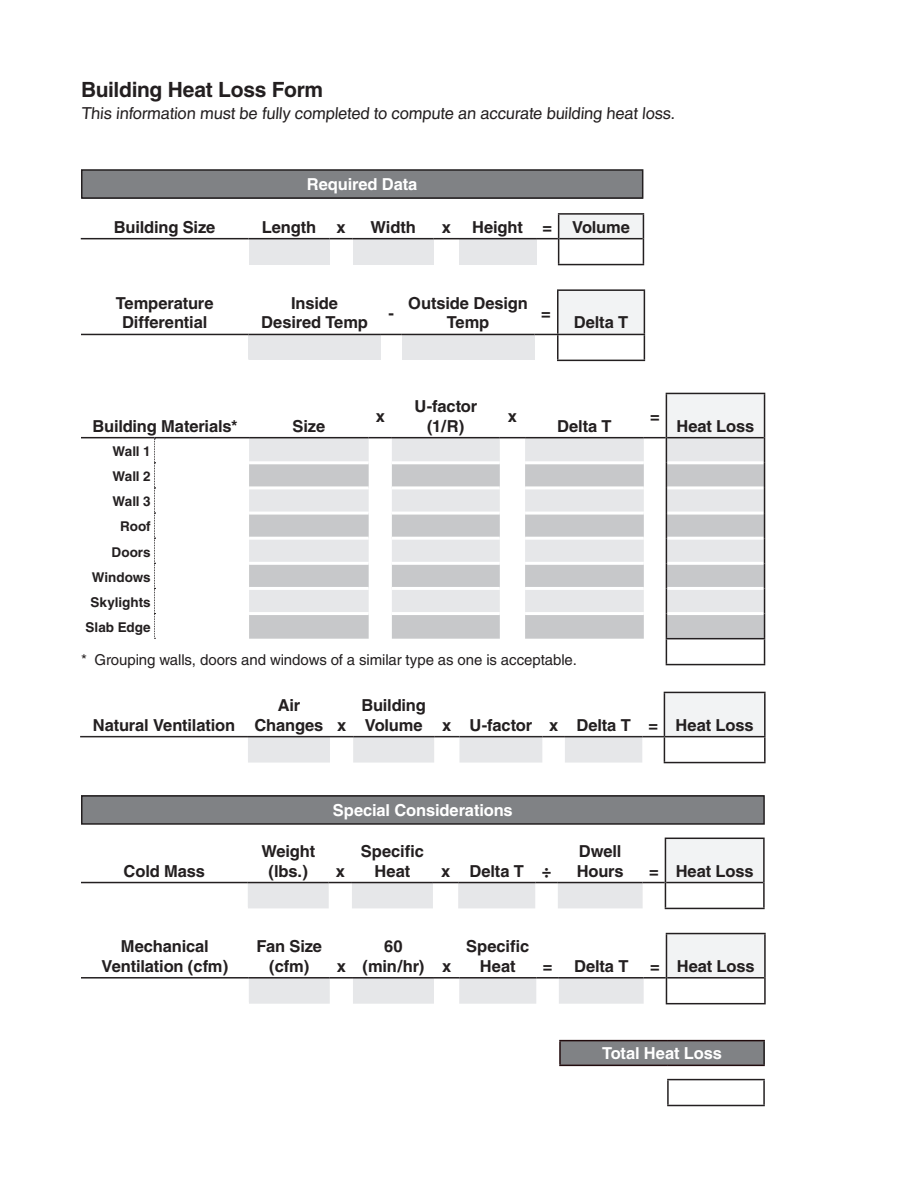
<style>
.page{position:relative;width:918px;height:1188px;background:#fff}
.page>*{position:absolute;margin:0;border:0;box-sizing:border-box;transform-origin:0 0}
.t1{font:700 21px "Helvetica";letter-spacing:-.015em;color:#231f20}
.t2{font:700 16.5px/19.5px "Helvetica";letter-spacing:-.01em;color:#231f20;text-align:center}
.t3{font:16.5px "Helvetica";color:#231f20}
.t4{font:700 16.5px "Helvetica";letter-spacing:-.01em;color:#fff}
.t5{font:15px "Helvetica";letter-spacing:-.005em;color:#231f20}
.t6{font:700 13.5px/25px "Helvetica";color:#231f20;text-align:right}
</style>
<div class="page">
<div style="left:558px;top:290px;width:86px;height:44px;background:#f2f3f4"></div>
<div style="left:248px;top:334px;width:133px;height:26px;background:#e6e7e9"></div>
<div style="left:402px;top:334px;width:132px;height:26px;background:#e6e7e9"></div>
<hr style="left:81px;top:334px;width:167px;height:1px;background:#231f20">
<hr style="left:248px;top:334px;width:133px;height:1px;background:#231f20">
<svg style="left:381px;top:334px;width:21px;height:1px"></svg>
<hr style="left:402px;top:334px;width:132px;height:1px;background:#231f20">
<svg style="left:534px;top:334px;width:23px;height:1px"></svg>
<hr style="left:557px;top:289px;width:88px;height:2px;background:#231f20">
<hr style="left:557px;top:291px;width:2px;height:43px;background:#231f20">
<hr style="left:644px;top:291px;width:1px;height:43px;background:#231f20">
<hr style="left:557px;top:334px;width:88px;height:1px;background:#231f20">
<hr style="left:557px;top:335px;width:2px;height:25px;background:#231f20">
<svg style="left:644px;top:335px;width:1px;height:25px"></svg>
<hr style="left:557px;top:360px;width:88px;height:1px;background:#231f20">
<div style="left:559px;top:214px;width:84px;height:25px;background:#f2f3f4"></div>
<div style="left:249px;top:239px;width:81px;height:26px;background:#e6e7e9"></div>
<div style="left:353px;top:239px;width:81px;height:26px;background:#e6e7e9"></div>
<div style="left:459px;top:239px;width:77px;height:26px;background:#e6e7e9"></div>
<hr style="left:81px;top:238px;width:168px;height:1px;background:#231f20">
<hr style="left:249px;top:238px;width:81px;height:1px;background:#231f20">
<svg style="left:329px;top:237px;width:24px;height:2px"></svg>
<hr style="left:353px;top:238px;width:81px;height:1px;background:#231f20">
<svg style="left:433px;top:237px;width:27px;height:2px"></svg>
<hr style="left:459px;top:238px;width:77px;height:1px;background:#231f20">
<hr style="left:559px;top:238px;width:84px;height:1px;background:#231f20">
<hr style="left:558px;top:213px;width:86px;height:2px;background:#231f20">
<svg style="left:536px;top:214px;width:23px;height:50px"></svg>
<svg style="left:643px;top:215px;width:1px;height:49px"></svg>
<hr style="left:558px;top:264px;width:86px;height:1px;background:#231f20">
<div style="left:666px;top:393px;width:99px;height:45px;background:#f2f3f4"></div>
<div style="left:667px;top:438px;width:97px;height:23px;background:#e6e7e9"></div>
<svg style="left:667px;top:464px;width:97px;height:174px;background:#d3d4d6"></svg>
<hr style="left:667px;top:486px;width:97px;height:3px;background:#fff">
<hr style="left:667px;top:512px;width:97px;height:3px;background:#fff">
<hr style="left:81px;top:437px;width:74px;height:1px;background:#231f20">
<hr style="left:155px;top:437px;width:94px;height:1px;background:#231f20">
<hr style="left:667px;top:587px;width:97px;height:3px;background:#fff">
<hr style="left:667px;top:537px;width:97px;height:3px;background:#fff">
<hr style="left:667px;top:562px;width:97px;height:3px;background:#fff">
<hr style="left:667px;top:612px;width:97px;height:3px;background:#fff">
<hr style="left:666px;top:393px;width:99px;height:1px;background:#231f20">
<hr style="left:764px;top:394px;width:1px;height:44px;background:#231f20">
<hr style="left:667px;top:437px;width:97px;height:1px;background:#231f20">
<svg style="left:154px;top:438px;width:2px;height:201px"></svg>
<hr style="left:666px;top:638px;width:99px;height:1px;background:#231f20">
<svg style="left:249px;top:393px;width:418px;height:271px"></svg>
<svg style="left:764px;top:438px;width:1px;height:226px"></svg>
<hr style="left:666px;top:664px;width:99px;height:1px;background:#231f20">
<div style="left:664px;top:692px;width:101px;height:45px;background:#f2f3f4"></div>
<hr style="left:664px;top:736px;width:102px;height:1px;background:#231f20">
<hr style="left:664px;top:692px;width:102px;height:1px;background:#231f20">
<hr style="left:664px;top:693px;width:1px;height:43px;background:#231f20">
<hr style="left:764px;top:693px;width:2px;height:43px;background:#231f20">
<hr style="left:764px;top:737px;width:2px;height:25px;background:#231f20">
<hr style="left:664px;top:762px;width:102px;height:1px;background:#231f20">
<hr style="left:80px;top:736px;width:168px;height:1px;background:#292627">
<svg style="left:248px;top:736px;width:417px;height:27px"></svg>
<div style="left:665px;top:838px;width:99px;height:45px;background:#f2f3f4"></div>
<hr style="left:81px;top:882px;width:167px;height:1px;background:#231f20">
<hr style="left:666px;top:882px;width:97px;height:1px;background:#231f20">
<hr style="left:665px;top:838px;width:100px;height:1px;background:#231f20">
<hr style="left:665px;top:839px;width:1px;height:44px;background:#231f20">
<hr style="left:763px;top:839px;width:2px;height:44px;background:#231f20">
<svg style="left:248px;top:882px;width:418px;height:26px"></svg>
<hr style="left:763px;top:883px;width:2px;height:25px;background:#231f20">
<hr style="left:665px;top:908px;width:100px;height:1px;background:#231f20">
<div style="left:666px;top:934px;width:99px;height:44px;background:#f2f3f4"></div>
<svg style="left:249px;top:979px;width:395px;height:25px"></svg>
<hr style="left:81px;top:977px;width:168px;height:2px;background:#231f20">
<hr style="left:249px;top:977px;width:81px;height:2px;background:#231f20">
<hr style="left:330px;top:977px;width:23px;height:2px;background:#231f20">
<hr style="left:353px;top:977px;width:81px;height:2px;background:#231f20">
<hr style="left:434px;top:977px;width:25px;height:2px;background:#231f20">
<hr style="left:459px;top:977px;width:77px;height:2px;background:#231f20">
<hr style="left:536px;top:977px;width:23px;height:2px;background:#231f20">
<hr style="left:559px;top:977px;width:85px;height:2px;background:#231f20">
<hr style="left:644px;top:977px;width:22px;height:2px;background:#231f20">
<hr style="left:667px;top:977px;width:97px;height:2px;background:#231f20">
<hr style="left:666px;top:933px;width:100px;height:1px;background:#231f20">
<hr style="left:666px;top:934px;width:1px;height:44px;background:#231f20">
<hr style="left:764px;top:934px;width:2px;height:44px;background:#231f20">
<svg style="left:666px;top:978px;width:1px;height:25px"></svg>
<hr style="left:764px;top:978px;width:2px;height:25px;background:#231f20">
<hr style="left:666px;top:1003px;width:100px;height:1px;background:#231f20">
<div style="left:82px;top:796px;width:682px;height:28px;background:#808285"></div>
<div style="left:81px;top:795px;width:684px;height:30px;border:2px solid #231f20"></div>
<div style="left:560px;top:1041px;width:204px;height:24px;background:#808285"></div>
<hr style="left:559px;top:1040px;width:109px;height:1px;background:#210b0d">
<hr style="left:559px;top:1041px;width:2px;height:24px;background:#210b0d">
<hr style="left:668px;top:1040px;width:97px;height:1px;background:#210b0d">
<hr style="left:559px;top:1065px;width:109px;height:1px;background:#210b0d">
<hr style="left:668px;top:1065px;width:97px;height:1px;background:#210b0d">
<hr style="left:763px;top:1041px;width:2px;height:24px;background:#231f20">
<hr style="left:667px;top:1079px;width:98px;height:1px;background:#231f20">
<hr style="left:667px;top:1080px;width:2px;height:25px;background:#231f20">
<hr style="left:763px;top:1080px;width:2px;height:25px;background:#231f20">
<hr style="left:667px;top:1105px;width:98px;height:1px;background:#231f20">
<div style="left:82px;top:170px;width:561px;height:28px;background:#808285"></div>
<div style="left:81px;top:169px;width:562px;height:30px;border:2px solid #231f20"></div>
<p class="t1" style="left:81px;top:77px;width:244px">Building Heat Loss Form</p>
<p class="t3" style="left:81px;top:104px;width:597px">This information must be fully completed to compute an accurate building heat loss.</p>
<p class="t4" style="left:307px;top:175px;width:112px">Required Data</p>
<p class="t2" style="left:114px;top:217px;width:103px">Building Size</p>
<p class="t2" style="left:262px;top:217px;width:85px">Length x</p>
<p class="t2" style="left:371px;top:217px;width:47px">Width</p>
<p class="t2" style="left:442px;top:217px;width:11px">x</p>
<p class="t2" style="left:472px;top:217px;width:159px">Height = Volume</p>
<p class="t2" style="left:116px;top:293px;width:99px">Temperature<br>Differential</p>
<p class="t2" style="left:261px;top:293px;width:108px">Inside<br>Desired Temp</p>
<p class="t2" style="left:389px;top:303px;width:7px">-</p>
<p class="t2" style="left:408px;top:293px;width:121px">Outside Design<br>Temp</p>
<p class="t2" style="left:541px;top:303px;width:11px">=</p>
<p class="t2" style="left:574px;top:313px;width:56px">Delta T</p>
<p class="t2" style="left:92px;top:416px;width:147px">Building Materials*</p>
<p class="t2" style="left:293px;top:416px;width:34px">Size</p>
<p class="t6" style="left:86px;top:439px;width:67px">Wall 1<br>Wall 2<br>Wall 3<br>Roof<br>Doors<br>Windows<br>Skylights<br>Slab Edge</p>
<p class="t2" style="left:376px;top:406px;width:11px">x</p>
<p class="t2" style="left:414px;top:396px;width:64px">U-factor (1/R)</p>
<p class="t2" style="left:508px;top:406px;width:11px">x</p>
<p class="t2" style="left:557px;top:416px;width:56px">Delta T</p>
<p class="t5" style="left:81px;top:651px;width:497px">* Grouping walls, doors and windows of a similar type as one is acceptable.</p>
<p class="t2" style="left:650px;top:406px;width:11px">=</p>
<p class="t2" style="left:676px;top:416px;width:79px">Heat Loss</p>
<p class="t2" style="left:93px;top:715px;width:144px">Natural Ventilation</p>
<p class="t2" style="left:254px;top:695px;width:93px;text-align:left;text-indent:23px">Air<br>Changes x</p>
<p class="t2" style="left:361px;top:695px;width:394px;text-align:left">Building<br>Volume x U-factor x Delta T = Heat Loss</p>
<p class="t2" style="left:124px;top:861px;width:83px">Cold Mass</p>
<p class="t2" style="left:261px;top:841px;width:55px">Weight (lbs.)</p>
<p class="t4" style="left:333px;top:800px;width:181px">Special Considerations</p>
<p class="t2" style="left:336px;top:861px;width:11px">x</p>
<p class="t2" style="left:361px;top:841px;width:64px">Specific<br>Heat</p>
<p class="t2" style="left:441px;top:861px;width:112px">x Delta T ÷</p>
<p class="t2" style="left:577px;top:841px;width:49px;text-align:left">Dwell<br>Hours</p>
<p class="t2" style="left:649px;top:861px;width:106px">= Heat Loss</p>
<p class="t2" style="left:102px;top:936px;width:128px">Mechanical<br>Ventilation (cfm)</p>
<p class="t2" style="left:256px;top:936px;width:67px">Fan Size (cfm)</p>
<p class="t2" style="left:337px;top:956px;width:11px">x</p>
<p class="t2" style="left:362px;top:936px;width:90px;text-align:left;text-indent:22px">60 (min/hr) x</p>
<p class="t2" style="left:466px;top:936px;width:64px">Specific<br>Heat</p>
<p class="t2" style="left:543px;top:956px;width:11px">=</p>
<p class="t2" style="left:574px;top:956px;width:56px">Delta T</p>
<p class="t2" style="left:650px;top:956px;width:106px">= Heat Loss</p>
<p class="t4" style="left:602px;top:1043px;width:121px">Total Heat Loss</p>
</div>
